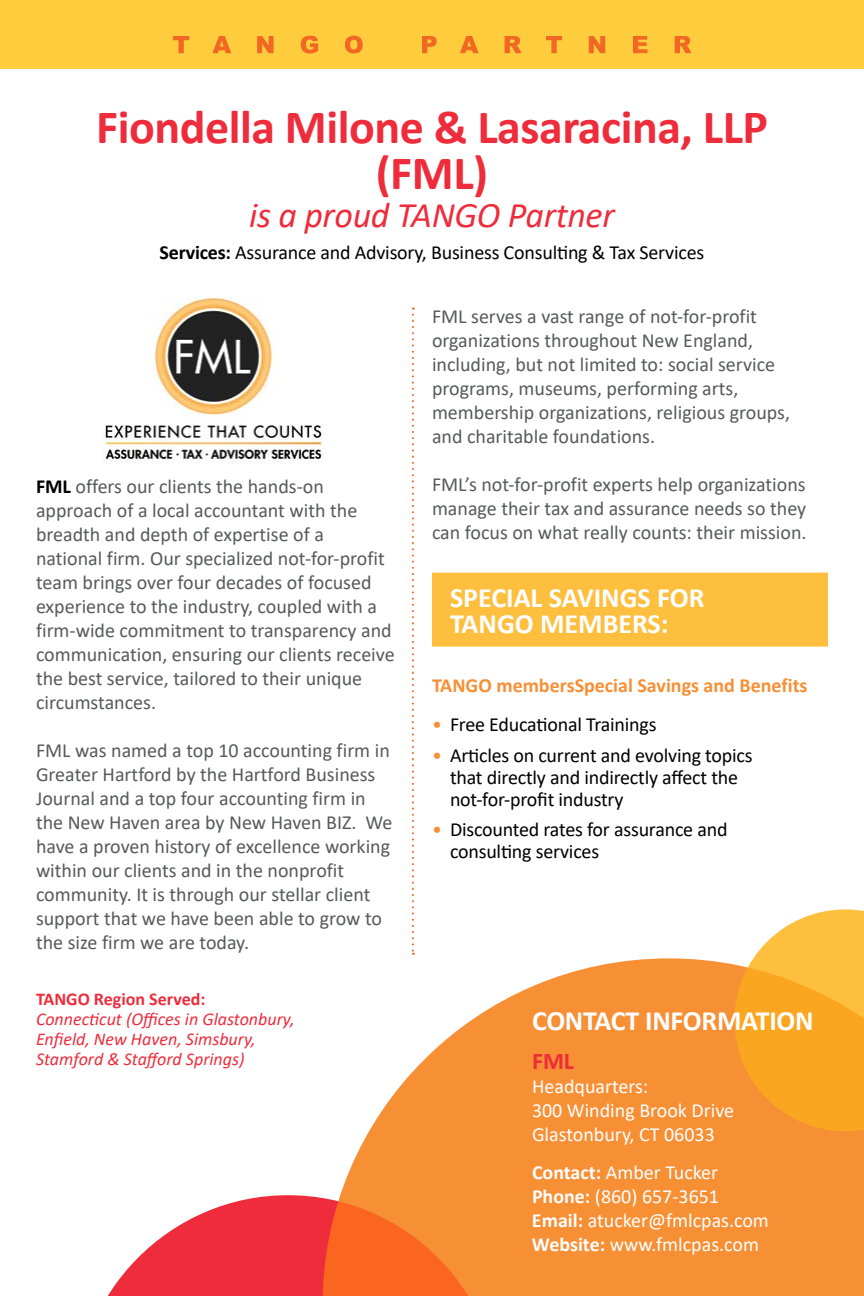
<style>
.page{position:relative;width:864px;height:1296px;background:#fff}
.page>*{position:absolute;margin:0;border:0;box-sizing:border-box;transform-origin:0 0}
.t1{font:700 48px/46px "Calibri";letter-spacing:-.01em;color:#ee2c3b;text-align:center}
.t2{font:italic 36px "Calibri";letter-spacing:-.01em;color:#ee2c3b}
.t3{font:700 28px/26px "Calibri";letter-spacing:-.01em;color:#fff}
.t4{font:700 24px "Calibri";color:#ee2c3b}
.t5{font:20px/24px "Calibri";color:#58595b}
.t6{font:20px/22px "Calibri";letter-spacing:-.01em;color:#000}
.t7{font:20px/24px "Calibri";color:#fff}
.t8{font:700 20px "Calibri";color:#f78f35}
.t9{font:italic 18px/20px "Calibri";color:#ee2c3b}
.t10{font:700 18px "Calibri";color:#ee2c3b}
.s1{font-weight:700}
.s2{font-weight:700;color:#000}
.s3{color:#f78f35}
</style>
<div class="page">
<div style="left:0;top:0;width:864px;height:69px;background:#ffcc3d"></div>
<svg style="left:173px;top:36px;width:519px;height:17px"></svg>
<svg style="left:340px;top:958px;width:524px;height:338px;fill:#f78f35"></svg>
<svg style="left:107px;top:1195px;width:394px;height:101px;background:#f46b4f"></svg>
<svg style="left:734px;top:909px;width:130px;height:222px;background:#fbb13d"></svg>
<img style="left:103px;top:297px;width:219px;height:167px">
<svg style="left:412px;top:308px;width:2px;height:647px"></svg>
<div style="left:432px;top:573px;width:396px;height:48px;background:#febf3e"></div>
<div style="left:432px;top:599px;width:396px;height:48px;background:#febf3e"></div>
<h1 class="t1" style="left:96px;top:104px;width:673px">Fiondella Milone &amp; Lasaracina, LLP (FML)</h1>
<h2 class="t2" style="left:249px;top:190px;width:367px">is a proud TANGO Partner</h2>
<p class="t6" style="left:160px;top:241px;width:546px"><span class="s1">Services:</span> Assurance and Advisory, Business Consulting &amp; Tax Services</p>
<p class="t5" style="left:36px;top:474px;width:360px"><span class="s2">FML</span> offers our clients the hands-on approach of a local accountant with the breadth and depth of expertise of a national firm. Our specialized not-for-profit team brings over four decades of focused experience to the industry, coupled with a firm-wide commitment to transparency and communication, ensuring our clients receive the best service, tailored to their unique circumstances.</p>
<p class="t5" style="left:36px;top:738px;width:358px">FML was named a top 10 accounting firm in Greater Hartford by the Hartford Business Journal and a top four accounting firm in the New Haven area by New Haven BIZ. We have a proven history of excellence working within our clients and in the nonprofit community. It is through our stellar client support that we have been able to grow to the size firm we are today.</p>
<p class="t10" style="left:36px;top:986px;width:171px">TANGO Region Served:</p>
<p class="t9" style="left:36px;top:1008px;width:260px">Connecticut (Offices in Glastonbury,<br>Enfield, New Haven, Simsbury,<br>Stamford &amp; Stafford Springs)</p>
<p class="t5" style="left:432px;top:303px;width:360px">FML serves a vast range of not-for-profit organizations throughout New England, including, but not limited to: social service programs, museums, performing arts, membership organizations, religious groups, and charitable foundations.</p>
<p class="t5" style="left:432px;top:471px;width:376px;text-align:justify">FML’s not-for-profit experts help organizations manage their tax and assurance needs so they can focus on what really counts: their mission.</p>
<h3 class="t3" style="left:450px;top:584px;width:256px">SPECIAL SAVINGS FOR<br>TANGO MEMBERS:</h3>
<p class="t8" style="left:432px;top:671px;width:377px">TANGO membersSpecial Savings and Benefits</p>
<p class="t6" style="left:432px;top:713px;width:226px"><span class="s3">•</span> Free Educational Trainings</p>
<p class="t6" style="left:450px;top:744px;width:304px;text-indent:-18px"><span class="s3">•</span> Articles on current and evolving topics that directly and indirectly affect the not-for-profit industry</p>
<p class="t6" style="left:450px;top:818px;width:279px;text-indent:-18px"><span class="s3">•</span> Discounted rates for assurance and consulting services</p>
<h3 class="t3" style="left:532px;top:1008px;width:283px">CONTACT INFORMATION</h3>
<p class="t4" style="left:532px;top:1044px;width:44px">FML</p>
<p class="t7" style="left:532px;top:1073px;width:204px">Headquarters:<br>300 Winding Brook Drive<br>Glastonbury, CT 06033</p>
<p class="t7" style="left:532px;top:1160px;width:238px"><span class="s1">Contact:</span> Amber Tucker<br><span class="s1">Phone:</span> (860) 657-3651<br><span class="s1">Email:</span> atucker@fmlcpas.com<br><span class="s1">Website:</span> www.fmlcpas.com</p>
</div>
